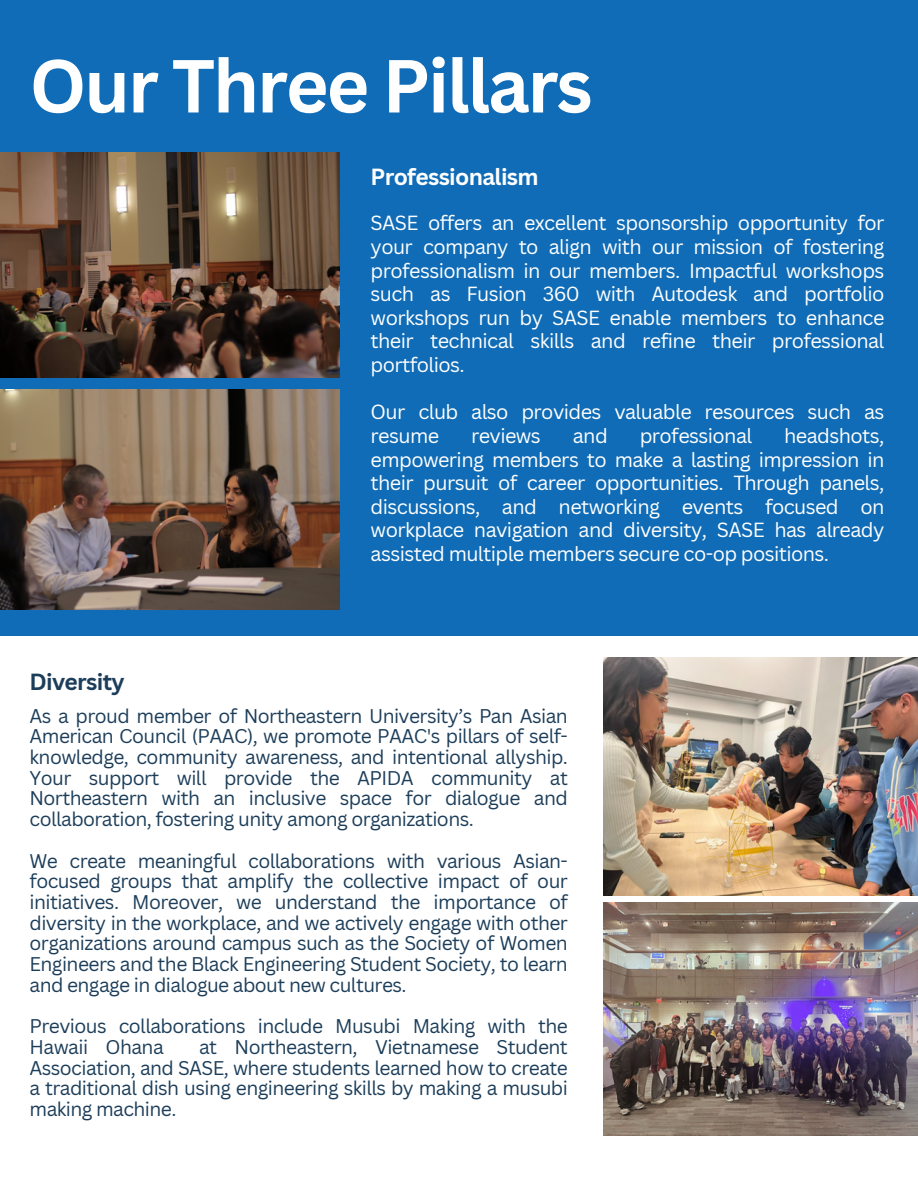
<style>
.page{position:relative;width:918px;height:1188px;background:#fff}
.page>*{position:absolute;margin:0;border:0;box-sizing:border-box;transform-origin:0 0}
.t1{font:700 73.35px "Canva Sans";letter-spacing:-.03em;color:#fff}
.t2{font:700 22.8px "Canva Sans";letter-spacing:-.03em;color:#fff}
.t3{font:700 22.8px "Canva Sans";letter-spacing:-.03em;color:#1d3e5a}
.t4{font:19.95px/23.7px "Canva Sans";letter-spacing:-.03em;color:#fff;text-align:justify}
.t5{font:19.35px/20.7px "Canva Sans";letter-spacing:-.03em;color:#1d3e5a;text-align:justify}
</style>
<div class="page">
<div style="left:0;top:0;width:918px;height:635px;background:#106cb6"></div>
<img style="left:603px;top:658px;width:315px;height:237px">
<img style="left:0;top:389px;width:340px;height:221px">
<img style="left:0;top:153px;width:340px;height:225px">
<img style="left:603px;top:903px;width:315px;height:233px">
<p class="t1" style="left:30px;top:34px;width:565px">Our Three Pillars</p>
<p class="t2" style="left:371px;top:161px;width:170px">Professionalism</p>
<p class="t3" style="left:30px;top:665px;width:97px">Diversity</p>
<p class="t4" style="left:371px;top:211px;width:515px">SASE offers an excellent sponsorship opportunity for your company to align with our mission of fostering professionalism in our members. Impactful workshops such as Fusion 360 with Autodesk and portfolio workshops run by SASE enable members to enhance their technical skills and refine their professional portfolios.</p>
<p class="t4" style="left:371px;top:400px;width:515px">Our club also provides valuable resources such as resume</p>
<p class="t4" style="left:471px;top:423px;width:71px">reviews</p>
<p class="t4" style="left:573px;top:423px;width:37px">and</p>
<p class="t4" style="left:640px;top:423px;width:114px">professional</p>
<p class="t4" style="left:371px;top:423px;width:515px;text-indent:414px">headshots, empowering members to make a lasting impression in their pursuit of career opportunities. Through panels, discussions, and networking events focused on workplace navigation and diversity, SASE has already assisted multiple members secure co-op positions.</p>
<p class="t5" style="left:30px;top:705px;width:540px">As a proud member of Northeastern University’s Pan Asian American Council (PAAC), we promote PAAC's pillars of self&shy;knowledge, community awareness, and intentional allyship.<br>Your support will provide the APIDA community at Northeastern with an inclusive space for dialogue and collaboration, fostering unity among organizations.</p>
<p class="t5" style="left:30px;top:850px;width:540px">We create meaningful collaborations with various Asian&shy;focused groups that amplify the collective impact of our initiatives. Moreover, we understand the importance of diversity in the workplace, and we actively engage with other organizations around campus such as the Society of Women Engineers and the Black Engineering Student Society, to learn and engage in dialogue about new cultures.</p>
<p class="t5" style="left:30px;top:1015px;width:540px">Previous collaborations include Musubi Making with the<br>Hawaii Ohana</p>
<p class="t5" style="left:30px;top:1036px;width:540px;text-indent:170px">at Northeastern, Vietnamese Student Association, and SASE, where students learned how to create a traditional dish using engineering skills by making a musubi making machine.</p>
</div>
